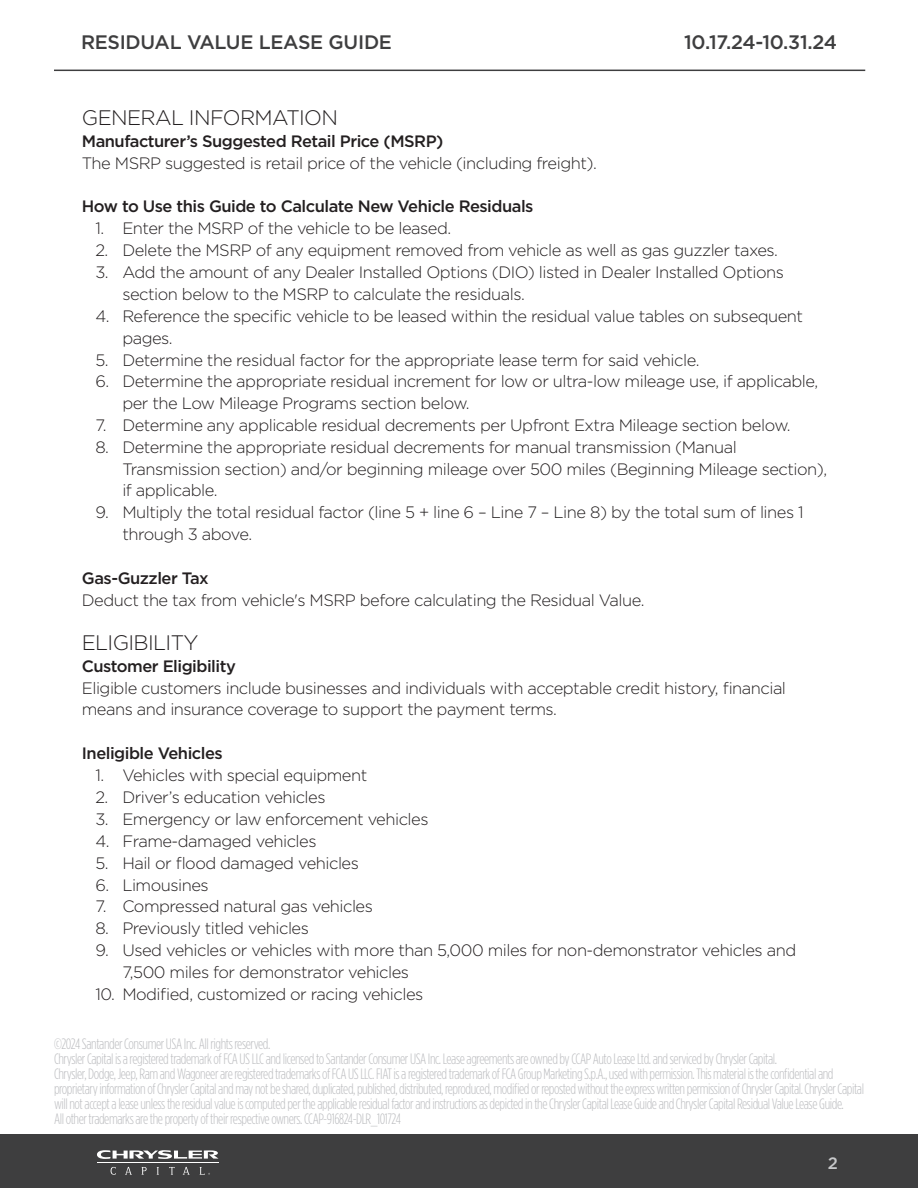
<style>
.page{position:relative;width:918px;height:1188px;background:#fff}
.page>*{position:absolute;margin:0;border:0;box-sizing:border-box;transform-origin:0 0}
.Headlines-flush_RT{font:300 21px "Gotham";letter-spacing:-.03em;color:#231f20}
.Body{font:300 21px "Gotham";letter-spacing:-.03em;color:#231f20}
.t1{font:500 19.5px "Gotham";letter-spacing:-.015em;color:#3e3e3f}
.Body-2{font:300 16.5px/21.8px "Gotham";letter-spacing:-.03em;color:#231f20}
.Paragraph_header{font:500 16.5px "Gotham";letter-spacing:-.03em;color:#231f20}
.Body-3{font:500 16.5px "Gotham";letter-spacing:-.03em;color:#231f20}
.t2{font:500 16.5px "Gotham";color:#c7c8ca}
.t3{font:300 15px/15px "Gotham Condensed";letter-spacing:-.03em;color:#bcbdc0}
</style>
<div class="page">
<div style="left:0;top:1134px;width:918px;height:54px;background:#3e3e3f"></div>
<svg style="left:97px;top:1150px;width:121px;height:9px"></svg>
<hr style="left:97px;top:1163px;width:121px;height:1px;background:#fff">
<svg style="left:111px;top:1167px;width:5px;height:8px"></svg>
<svg style="left:125px;top:1167px;width:7px;height:8px"></svg>
<svg style="left:142px;top:1167px;width:5px;height:8px"></svg>
<svg style="left:157px;top:1167px;width:2px;height:8px"></svg>
<svg style="left:169px;top:1167px;width:6px;height:8px"></svg>
<svg style="left:183px;top:1167px;width:7px;height:8px"></svg>
<svg style="left:200px;top:1167px;width:10px;height:8px"></svg>
<hr style="left:54px;top:70px;width:811px;height:1px;background:#3e3e3f">
<p class="t1" style="left:81px;top:30px;width:313px">RESIDUAL VALUE LEASE GUIDE</p>
<p class="t1" style="left:684px;top:30px;width:154px">10.17.24-10.31.24</p>
<p class="Headlines-flush_RT" style="left:82px;top:104px;width:258px">GENERAL INFORMATION</p>
<p class="Paragraph_header" style="left:82px;top:130px;width:363px">Manufacturer’s Suggested Retail Price (MSRP)</p>
<p class="Body-2" style="left:82px;top:151px;width:517px">The MSRP suggested is retail price of the vehicle (including freight).</p>
<p class="Body-3" style="left:82px;top:196px;width:453px">How to Use this Guide to Calculate New Vehicle Residuals</p>
<p class="Body-2" style="left:95px;top:217px;width:357px">1. Enter the MSRP of the vehicle to be leased.</p>
<p class="Body-2" style="left:95px;top:239px;width:684px">2. Delete the MSRP of any equipment removed from vehicle as well as gas guzzler taxes.</p>
<p class="Body-2" style="left:122px;top:261px;width:663px;text-indent:-27px">3. Add the amount of any Dealer Installed Options (DIO) listed in Dealer Installed Options section below to the MSRP to calculate the residuals.</p>
<p class="Body-2" style="left:122px;top:305px;width:682px;text-indent:-27px">4. Reference the specific vehicle to be leased within the residual value tables on subsequent pages.</p>
<p class="Body-2" style="left:95px;top:348px;width:606px">5. Determine the residual factor for the appropriate lease term for said vehicle.</p>
<p class="Body-2" style="left:122px;top:370px;width:697px;text-indent:-27px">6. Determine the appropriate residual increment for low or ultra-low mileage use, if applicable, per the Low Mileage Programs section below.</p>
<p class="Body-2" style="left:95px;top:414px;width:697px">7. Determine any applicable residual decrements per Upfront Extra Mileage section below.</p>
<p class="Body-2" style="left:122px;top:436px;width:706px;text-indent:-27px">8. Determine the appropriate residual decrements for manual transmission (Manual<br>Transmission section) and/or beginning mileage over 500 miles (Beginning Mileage section), if applicable.</p>
<p class="Body-2" style="left:122px;top:501px;width:683px;text-indent:-27px">9. Multiply the total residual factor (line 5 + line 6 – Line 7 – Line 8) by the total sum of lines 1 through 3 above.</p>
<p class="Paragraph_header" style="left:82px;top:567px;width:129px">Gas-Guzzler Tax</p>
<p class="Body-2" style="left:82px;top:589px;width:564px">Deduct the tax from vehicle's MSRP before calculating the Residual Value.</p>
<p class="Body" style="left:82px;top:629px;width:118px">ELIGIBILITY</p>
<p class="Paragraph_header" style="left:82px;top:655px;width:156px">Customer Eligibility</p>
<p class="Body-2" style="left:82px;top:676px;width:706px">Eligible customers include businesses and individuals with acceptable credit history, financial means and insurance coverage to support the payment terms.</p>
<p class="Paragraph_header" style="left:82px;top:742px;width:142px">Ineligible Vehicles</p>
<p class="Body-2" style="left:95px;top:764px;width:273px">1. Vehicles with special equipment</p>
<p class="Body-2" style="left:95px;top:786px;width:232px">2. Driver’s education vehicles</p>
<p class="Body-2" style="left:95px;top:808px;width:335px">3. Emergency or law enforcement vehicles</p>
<p class="Body-2" style="left:95px;top:830px;width:223px">4. Frame-damaged vehicles</p>
<p class="Body-2" style="left:95px;top:852px;width:265px">5. Hail or flood damaged vehicles</p>
<p class="Body-2" style="left:95px;top:873px;width:115px">6. Limousines</p>
<p class="Body-2" style="left:95px;top:895px;width:279px">7. Compressed natural gas vehicles</p>
<p class="Body-2" style="left:95px;top:917px;width:215px">8. Previously titled vehicles</p>
<p class="Body-2" style="left:122px;top:939px;width:675px;text-indent:-27px">9. Used vehicles or vehicles with more than 5,000 miles for non-demonstrator vehicles and<br>7,500 miles for demonstrator vehicles</p>
<p class="Body-2" style="left:95px;top:983px;width:330px">10. Modified, customized or racing vehicles</p>
<p class="t3" style="left:54px;top:1036px;width:812px">©2024 Santander Consumer USA Inc. All rights reserved.<br>Chrysler Capital is a registered trademark of FCA US LLC and licensed to Santander Consumer USA Inc. Lease agreements are owned by CCAP Auto Lease Ltd. and serviced by Chrysler Capital.<br>Chrysler, Dodge, Jeep, Ram and Wagoneer are registered trademarks of FCA US LLC. FIAT is a registered trademark of FCA Group Marketing S.p.A., used with permission. This material is the confidential and proprietary information of Chrysler Capital and may not be shared, duplicated, published, distributed, reproduced, modified or reposted without the express written permission of Chrysler Capital. Chrysler Capital will not accept a lease unless the residual value is computed per the applicable residual factor and instructions as depicted in the Chrysler Capital Lease Guide and Chrysler Capital Residual Value Lease Guide.<br>All other trademarks are the property of their respective owners. CCAP-916824-DLR_101724</p>
<p class="t2" style="left:828px;top:1152px;width:12px">2</p>
</div>
